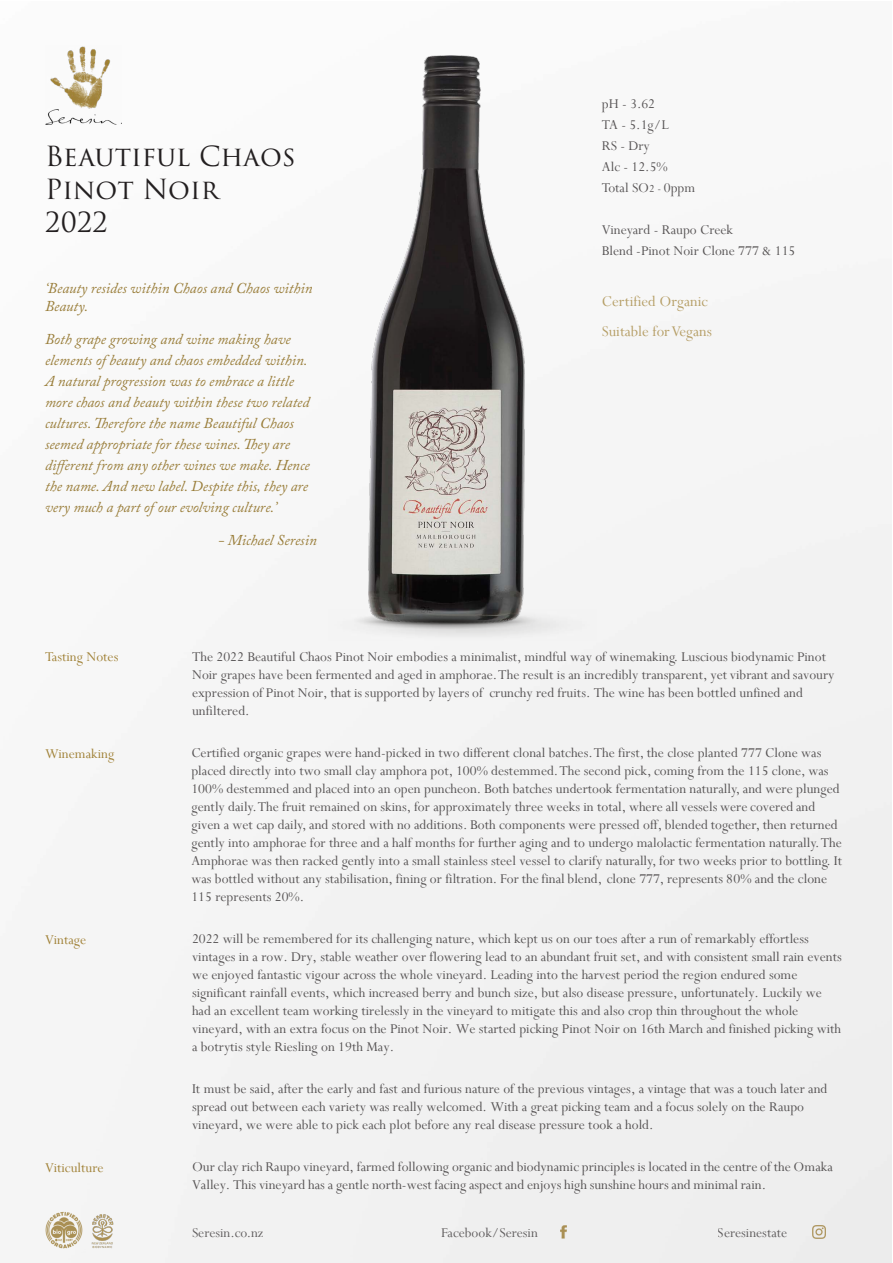
<style>
.page{position:relative;width:893px;height:1263px;background:#fff}
.page>*{position:absolute;margin:0;border:0;box-sizing:border-box;transform-origin:0 0}
.t1{font:27px/33px "Trajan Pro 3";color:#231f20}
.t2{font:16.5px/30px "Perpetua";color:#a08136}
.t3{font:15px/18px "Perpetua";color:#231f20}
.t4{font:italic 15px/21px "Adobe Caslon Pro";color:#997d39}
.BodyTitle{font:15px "Perpetua";color:#a08136}
.s1{font-size:12px}
</style>
<div class="page">
<div style="left:42px;top:427px;width:850px;height:836px;background:#f2f2f2"></div>
<img style="left:45px;top:46px;width:77px;height:79px">
<img style="left:43px;top:1209px;width:76px;height:44px">
<img style="left:812px;top:1225px;width:13px;height:14px">
<img style="left:560px;top:1225px;width:6px;height:14px">
<img style="left:360px;top:55px;width:173px;height:554px">
<img style="left:328px;top:609px;width:268px;height:31px">
<p class="t1" style="left:45px;top:141px;width:252px">Beautiful Chaos<br>Pinot Noir<br>2022</p>
<p class="t4" style="left:45px;top:279px;width:269px;line-height:18px">‘Beauty resides within Chaos and Chaos within<br>Beauty.</p>
<p class="t4" style="left:45px;top:328px;width:266px">Both grape growing and wine making have elements of beauty and chaos embedded within.<br>A natural progression was to embrace a little more chaos and beauty within these two related cultures. Therefore the name Beautiful Chaos seemed appropriate for these wines. They are different from any other wines we make. Hence the name. And new label. Despite this, they are very much a part of our evolving culture.’</p>
<p class="t4" style="left:218px;top:529px;width:100px">- Michael Seresin</p>
<p class="t3" style="left:602px;top:93px;width:95px;line-height:21px">pH - 3.62<br>TA - 5.1g/L<br>RS - Dry<br>Alc - 12.5%<br>Total SO<span class="s1">2 -</span> 0ppm</p>
<p class="t3" style="left:602px;top:219px;width:195px;line-height:21px">Vineyard - Raupo Creek<br>Blend -Pinot Noir Clone 777 &amp; 115</p>
<p class="t2" style="left:602px;top:286px;width:112px">Certified Organic<br>Suitable for Vegans</p>
<p class="BodyTitle" style="left:45px;top:647px;width:75px">Tasting Notes</p>
<p class="BodyTitle" style="left:45px;top:744px;width:71px">Winemaking</p>
<p class="BodyTitle" style="left:45px;top:930px;width:43px">Vintage</p>
<p class="BodyTitle" style="left:45px;top:1158px;width:60px">Viticulture</p>
<p class="t3" style="left:192px;top:648px;width:644px">The 2022 Beautiful Chaos Pinot Noir embodies a minimalist, mindful way of winemaking. Luscious biodynamic Pinot Noir grapes have been fermented and aged in amphorae. The result is an incredibly transparent, yet vibrant and savoury expression of Pinot Noir, that is supported by layers of crunchy red fruits. The wine has been bottled unfined and unfiltered.</p>
<p class="t3" style="left:191px;top:744px;width:652px">Certified organic grapes were hand-picked in two different clonal batches. The first, the close planted 777 Clone was placed directly into two small clay amphora pot, 100% destemmed. The second pick, coming from the 115 clone, was 100% destemmed and placed into an open puncheon. Both batches undertook fermentation naturally, and were plunged gently daily. The fruit remained on skins, for approximately three weeks in total, where all vessels were covered and given a wet cap daily, and stored with no additions. Both components were pressed off, blended together, then returned gently into amphorae for three and a half months for further aging and to undergo malolactic fermentation naturally. The Amphorae was then racked gently into a small stainless steel vessel to clarify naturally, for two weeks prior to bottling. It was bottled without any stabilisation, fining or filtration. For the final blend, clone 777, represents 80% and the clone 115 represents 20%.</p>
<p class="t3" style="left:192px;top:930px;width:651px">2022 will be remembered for its challenging nature, which kept us on our toes after a run of remarkably effortless vintages in a row. Dry, stable weather over flowering lead to an abundant fruit set, and with consistent small rain events we enjoyed fantastic vigour across the whole vineyard. Leading into the harvest period the region endured some significant rainfall events, which increased berry and bunch size, but also disease pressure, unfortunately. Luckily we had an excellent team working tirelessly in the vineyard to mitigate this and also crop thin throughout the whole vineyard, with an extra focus on the Pinot Noir. We started picking Pinot Noir on 16th March and finished picking with a botrytis style Riesling on 19th May.</p>
<p class="t3" style="left:192px;top:1080px;width:637px">It must be said, after the early and fast and furious nature of the previous vintages, a vintage that was a touch later and spread out between each variety was really welcomed. With a great picking team and a focus solely on the Raupo vineyard, we were able to pick each plot before any real disease pressure took a hold.</p>
<p class="t3" style="left:192px;top:1158px;width:642px">Our clay rich Raupo vineyard, farmed following organic and biodynamic principles is located in the centre of the Omaka<br>Valley. This vineyard has a gentle north-west facing aspect and enjoys high sunshine hours and minimal rain.</p>
<p class="t3" style="left:192px;top:1223px;width:73px">Seresin.co.nz</p>
<p class="t3" style="left:441px;top:1223px;width:98px">Facebook/Seresin</p>
<p class="t3" style="left:718px;top:1223px;width:71px">Seresinestate</p>
</div>
